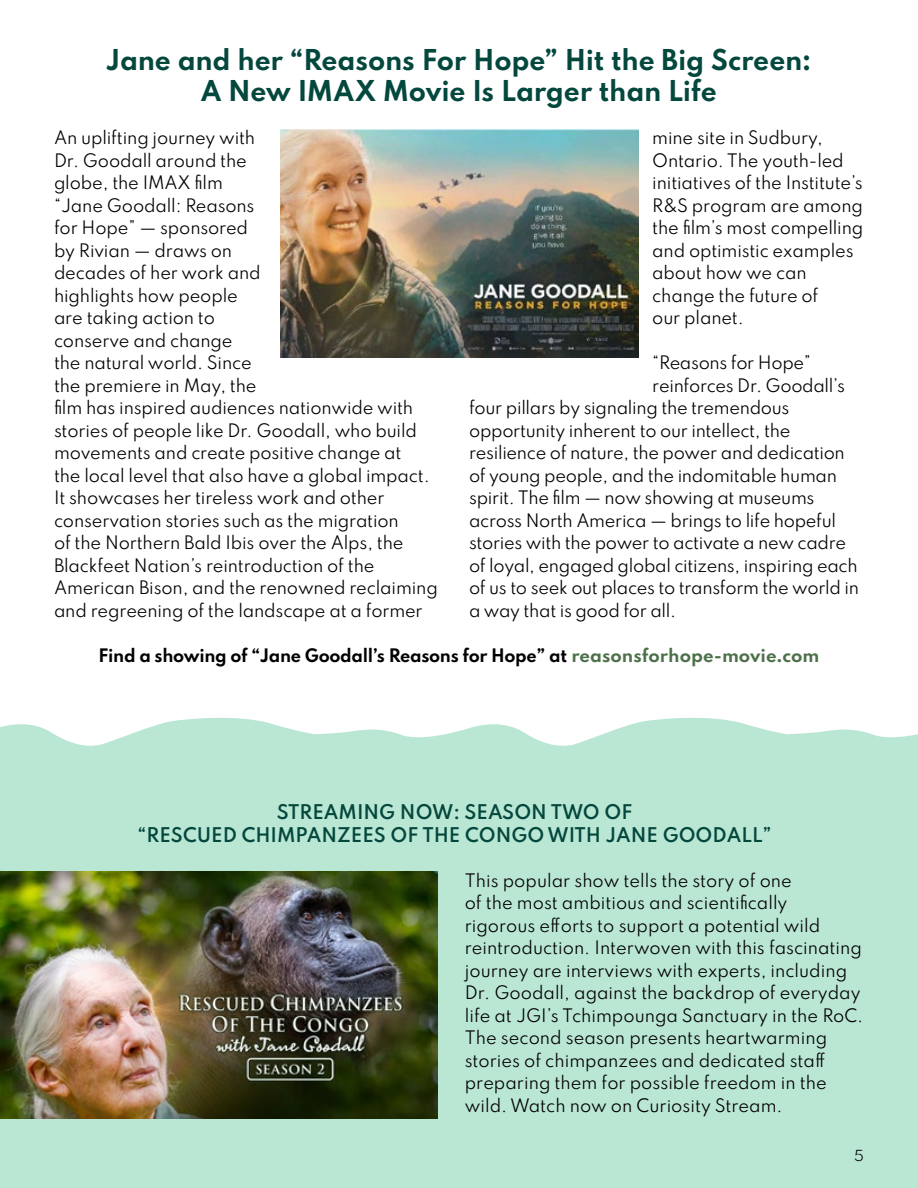
<style>
.page{position:relative;width:918px;height:1188px;background:#fff}
.page>*{position:absolute;margin:0;border:0;box-sizing:border-box;transform-origin:0 0}
.t1{font:700 25.5px/30.6px "Spartan";letter-spacing:-.01em;color:#03473d;text-align:center}
.t2{font:600 18px/22.5px "Spartan";color:#03473d;text-align:center}
.t3{font:16.5px/22.5px "Spartan";letter-spacing:-.01em;color:#000}
.t4{font:700 16.5px "Spartan";letter-spacing:-.02em;color:#000}
.t5{font:13.5px "Spartan";color:#000}
.s1{color:#4d704a}
</style>
<div class="page">
<div style="left:0;top:756px;width:918px;height:432px;background:#bae6d4"></div>
<img style="left:280px;top:130px;width:359px;height:228px">
<svg style="left:0;top:717px;width:918px;height:39px;fill:#bae6d4"></svg>
<img style="left:0;top:872px;width:437px;height:246px">
<h1 class="t1" style="left:106px;top:44px;width:707px">Jane and her “Reasons For Hope” Hit the Big Screen:<br>A New IMAX Movie Is Larger than Life</h1>
<p class="t3" style="left:54px;top:126px;width:385px">An uplifting journey with<br>Dr. Goodall around the<br>globe, the IMAX film<br>“Jane Goodall: Reasons<br>for Hope” — sponsored<br>by Rivian — draws on<br>decades of her work and<br>highlights how people<br>are taking action to<br>conserve and change<br>the natural world. Since<br>the premiere in May, the<br>film has inspired audiences nationwide with stories of people like Dr. Goodall, who build movements and create positive change at<br>the local level that also have a global impact.<br>It showcases her tireless work and other conservation stories such as the migration<br>of the Northern Bald Ibis over the Alps, the<br>Blackfeet Nation’s reintroduction of the<br>American Bison, and the renowned reclaiming and regreening of the landscape at a former</p>
<p class="t3" style="left:652px;top:126px;width:213px">mine site in Sudbury,<br>Ontario. The youth-led initiatives of the Institute’s<br>R&amp;S program are among the film’s most compelling and optimistic examples about how we can change the future of<br>our planet.</p>
<p class="t3" style="left:652px;top:351px;width:160px">“Reasons for Hope”</p>
<p class="t3" style="left:652px;top:373px;width:194px">reinforces Dr. Goodall’s</p>
<p class="t3" style="left:469px;top:396px;width:322px">four pillars by signaling the tremendous</p>
<p class="t3" style="left:469px;top:418px;width:323px">opportunity inherent to our intellect, the</p>
<p class="t3" style="left:469px;top:441px;width:377px">resilience of nature, the power and dedication</p>
<p class="t3" style="left:469px;top:463px;width:369px">of young people, and the indomitable human</p>
<p class="t3" style="left:469px;top:486px;width:347px">spirit. The film — now showing at museums</p>
<p class="t3" style="left:469px;top:508px;width:368px">across North America — brings to life hopeful</p>
<p class="t3" style="left:469px;top:531px;width:378px">stories with the power to activate a new cadre</p>
<p class="t3" style="left:469px;top:553px;width:390px">of loyal, engaged global citizens, inspiring each</p>
<p class="t3" style="left:469px;top:576px;width:391px">of us to seek out places to transform the world in</p>
<p class="t3" style="left:469px;top:598px;width:209px">a way that is good for all.</p>
<p class="t4" style="left:99px;top:643px;width:722px">Find a showing of “Jane Goodall’s Reasons for Hope” at <span class="s1">reasonsforhope-movie.com</span></p>
<p class="t2" style="left:137px;top:800px;width:636px">STREAMING NOW: SEASON TWO OF<br>“RESCUED CHIMPANZEES OF THE CONGO WITH JANE GOODALL”</p>
<p class="t3" style="left:465px;top:868px;width:400px">This popular show tells the story of one<br>of the most ambitious and scientifically<br>rigorous efforts to support a potential wild reintroduction. Interwoven with this fascinating journey are interviews with experts, including Dr. Goodall, against the backdrop of everyday life at JGI’s Tchimpounga Sanctuary in the RoC.<br>The second season presents heartwarming stories of chimpanzees and dedicated staff preparing them for possible freedom in the wild. Watch now on Curiosity Stream.</p>
<p class="t5" style="left:854px;top:1145px;width:11px">5</p>
</div>
